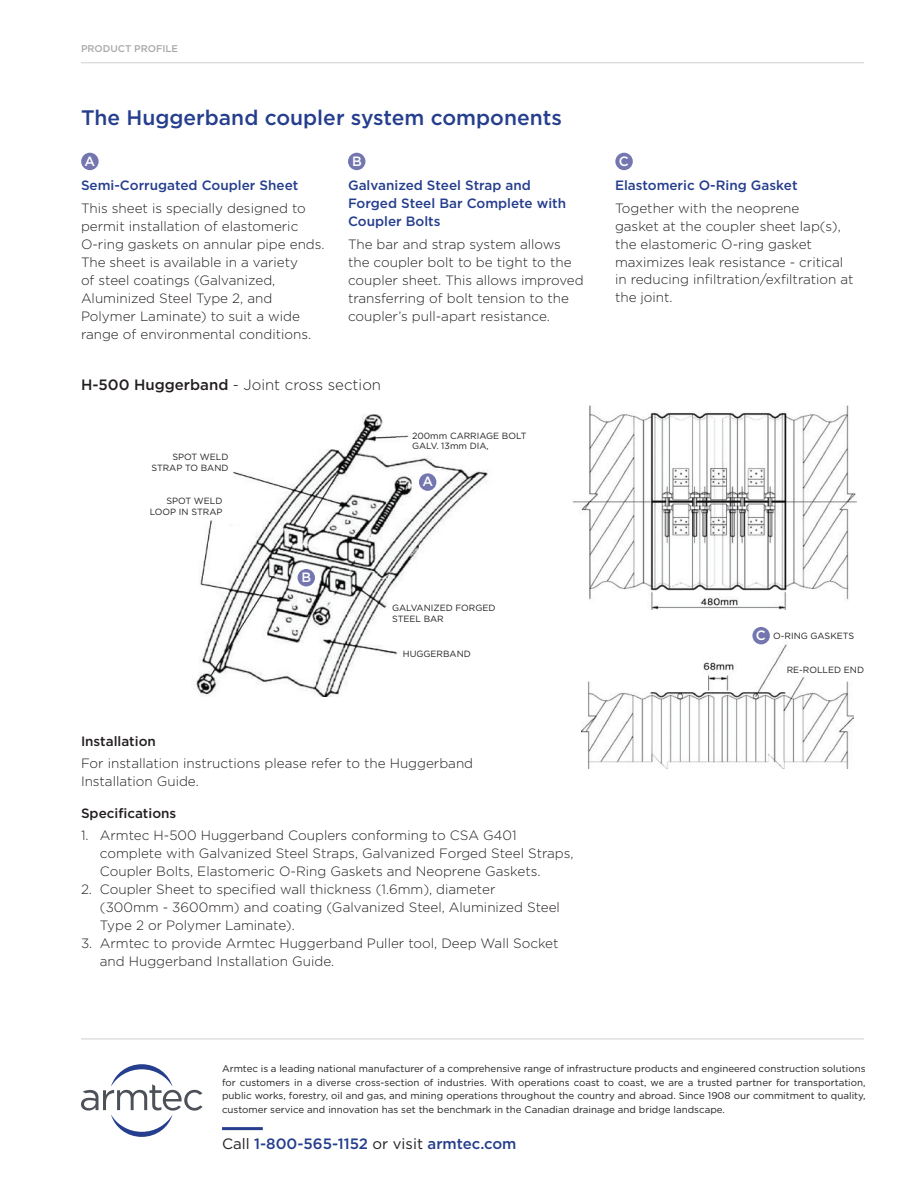
<style>
.page{position:relative;width:918px;height:1188px;background:#fff}
.page>*{position:absolute;margin:0;border:0;box-sizing:border-box;transform-origin:0 0}
.t1{font:500 21px "Gotham";color:#253e8d}
.t2{font:500 15px "Gotham";color:#253e8d}
.t3{font:300 15px "Gotham";color:#231f20}
.t4{font:300 13.5px/18px "Gotham";color:#231f20}
.t5{font:500 13.5px/18px "Gotham";color:#253e8d}
.t6{font:500 13.5px "Gotham";color:#231f20}
.t7{font:500 13.5px "Gotham";color:#fff}
.t8{font:9.75px/13.5px "Gotham";color:#231f20;text-align:justify}
.t9{font:500 9.75px "Gotham";color:#a8a9ad}
.t10{font:9px/10.8px "Gotham";color:#231f20}
.s1{font-weight:500}
.s2{font-weight:500;font-size:13.5px;color:#fff}
.s3{font-weight:400;color:#231f20}
</style>
<div class="page">
<hr style="left:81px;top:62px;width:783px;height:1px;background:#d1d2d4">
<hr style="left:81px;top:1038px;width:783px;height:1px;background:#d1d2d4">
<hr style="left:222px;top:1127px;width:41px;height:3px;background:#253e8d">
<svg style="left:81px;top:1064px;width:122px;height:73px"></svg>
<div style="left:81px;top:153px;width:18px;height:17px;background:#7476af;border-radius:50%"></div>
<div style="left:348px;top:153px;width:17px;height:17px;background:#7476af;border-radius:50%"></div>
<div style="left:615px;top:153px;width:18px;height:17px;background:#7476af;border-radius:50%"></div>
<img style="left:573px;top:405px;width:283px;height:204px">
<img style="left:582px;top:640px;width:271px;height:128px">
<div style="left:752px;top:627px;width:18px;height:17px;background:#7476af;border-radius:50%"></div>
<img style="left:194px;top:414px;width:294px;height:283px">
<div style="left:298px;top:569px;width:17px;height:17px;background:#7476af;border-radius:50%"></div>
<div style="left:419px;top:473px;width:17px;height:18px;background:#7476af;border-radius:50%"></div>
<p class="t9" style="left:81px;top:42px;width:99px">PRODUCT PROFILE</p>
<h1 class="t1" style="left:81px;top:104px;width:482px">The Huggerband coupler system components</h1>
<p class="t7" style="left:85px;top:152px;width:12px">A</p>
<p class="t7" style="left:352px;top:152px;width:11px">B</p>
<p class="t7" style="left:619px;top:152px;width:11px">C</p>
<p class="t5" style="left:81px;top:176px;width:219px">Semi-Corrugated Coupler Sheet</p>
<p class="t4" style="left:81px;top:198px;width:245px">This sheet is specially designed to permit installation of elastomeric O-ring gaskets on annular pipe ends.<br>The sheet is available in a variety<br>of steel coatings (Galvanized, Aluminized Steel Type 2, and Polymer Laminate) to suit a wide range of environmental conditions.</p>
<p class="t5" style="left:348px;top:176px;width:220px">Galvanized Steel Strap and<br>Forged Steel Bar Complete with<br>Coupler Bolts</p>
<p class="t4" style="left:348px;top:234px;width:237px">The bar and strap system allows the coupler bolt to be tight to the coupler sheet. This allows improved transferring of bolt tension to the coupler’s pull-apart resistance.</p>
<p class="t3" style="left:81px;top:375px;width:302px"><span class="s1">H-500 Huggerband</span> - Joint cross section</p>
<p class="t10" style="left:151px;top:451px;width:79px;text-align:right">SPOT WELD<br>STRAP TO BAND</p>
<p class="t10" style="left:150px;top:495px;width:74px;text-align:right">SPOT WELD<br>LOOP IN STRAP</p>
<p class="t10" style="left:412px;top:430px;width:116px">200mm CARRIAGE BOLT<br>GALV. 13mm DIA,</p>
<p class="t7" style="left:422px;top:473px;width:12px">A</p>
<p class="t7" style="left:302px;top:568px;width:11px">B</p>
<p class="t10" style="left:392px;top:603px;width:105px">GALVANIZED FORGED<br>STEEL BAR</p>
<p class="t10" style="left:403px;top:648px;width:69px">HUGGERBAND</p>
<p class="t6" style="left:81px;top:732px;width:76px">Installation</p>
<p class="t4" style="left:81px;top:754px;width:394px">For installation instructions please refer to the Huggerband<br>Installation Guide.</p>
<p class="t6" style="left:81px;top:804px;width:97px">Specifications</p>
<p class="t4" style="left:100px;top:826px;width:475px;text-indent:-19px">1. Armtec H-500 Huggerband Couplers conforming to CSA G401 complete with Galvanized Steel Straps, Galvanized Forged Steel Straps,<br>Coupler Bolts, Elastomeric O-Ring Gaskets and Neoprene Gaskets.</p>
<p class="t4" style="left:100px;top:880px;width:462px;text-indent:-19px">2. Coupler Sheet to specified wall thickness (1.6mm), diameter<br>(300mm - 3600mm) and coating (Galvanized Steel, Aluminized Steel<br>Type 2 or Polymer Laminate).</p>
<p class="t4" style="left:100px;top:934px;width:460px;text-indent:-19px">3. Armtec to provide Armtec Huggerband Puller tool, Deep Wall Socket and Huggerband Installation Guide.</p>
<p class="t5" style="left:615px;top:176px;width:184px">Elastomeric O-Ring Gasket</p>
<p class="t4" style="left:615px;top:198px;width:240px">Together with the neoprene<br>gasket at the coupler sheet lap(s), the elastomeric O-ring gasket maximizes leak resistance - critical in reducing infiltration/exfiltration at the joint.</p>
<p class="t10" style="left:756px;top:630px;width:100px"><span class="s2">C</span> O-RING GASKETS</p>
<p class="t10" style="left:787px;top:665px;width:79px">RE-ROLLED END</p>
<p class="t8" style="left:222px;top:1062px;width:645px">Armtec is a leading national manufacturer of a comprehensive range of infrastructure products and engineered construction solutions for customers in a diverse cross-section of industries. With operations coast to coast, we are a trusted partner for transportation, public works, forestry, oil and gas, and mining operations throughout the country and abroad. Since 1908 our commitment to quality, customer service and innovation has set the benchmark in the Canadian drainage and bridge landscape.</p>
<p class="t2" style="left:222px;top:1134px;width:296px"><span class="s3">Call</span> 1-800-565-1152 <span class="s3">or visit</span> armtec.com</p>
</div>
